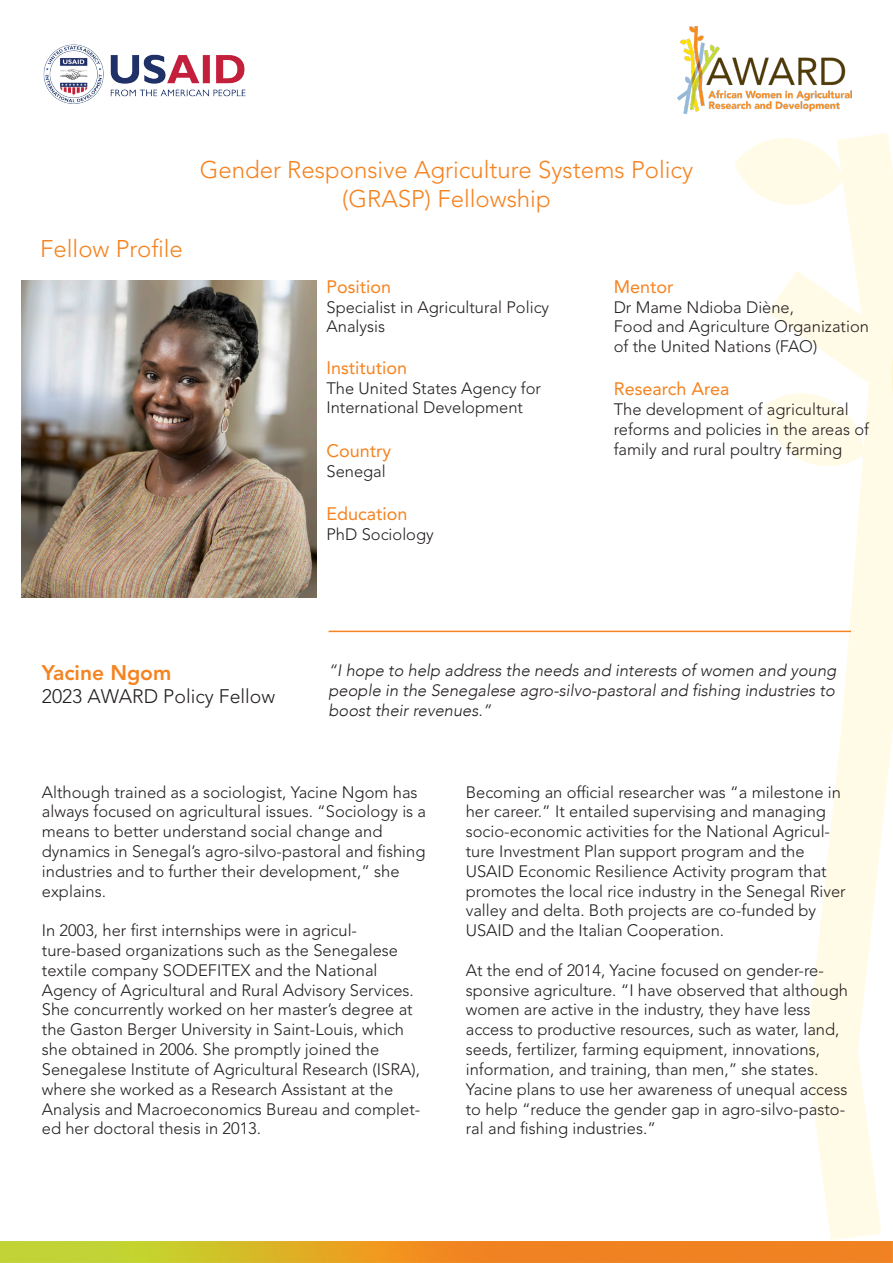
<style>
.page{position:relative;width:893px;height:1263px;background:#fff}
.page>*{position:absolute;margin:0;border:0;box-sizing:border-box;transform-origin:0 0}
.t1{font:300 24px/28.8px "Avenir LT Std";color:#f58320;text-align:center}
.t2{font:800 21px "Avenir LT Std";color:#f58320}
.t3{font:300 19.5px "Avenir LT Std";color:#231f20}
.t4{font:18px "Avenir LT Std";color:#f58320}
.t5{font:300 16.5px/19.8px "Avenir LT Std";color:#231f20}
.t6{font:italic 300 16.5px/19.8px "Avenir";color:#231f20;text-align:justify}
</style>
<div class="page">
<svg style="left:734px;top:133px;width:157px;height:1107px"></svg>
<svg style="left:891px;top:160px;width:2px;height:583px"></svg>
<img style="left:43px;top:44px;width:203px;height:60px">
<img style="left:677px;top:26px;width:174px;height:87px">
<hr style="left:329px;top:631px;width:522px;height:1px;background:#f58320">
<img style="left:0;top:1242px;width:893px;height:21px">
<img style="left:21px;top:280px;width:296px;height:318px">
<h1 class="t1" style="left:40px;top:235px;width:144px">Fellow Profile</h1>
<h1 class="t1" style="left:200px;top:156px;width:495px">Gender Responsive Agriculture Systems Policy (GRASP) Fellowship</h1>
<p class="t4" style="left:326px;top:276px;width:66px">Position</p>
<p class="t5" style="left:326px;top:297px;width:224px">Specialist in Agricultural Policy<br>Analysis</p>
<p class="t4" style="left:326px;top:357px;width:82px">Institution</p>
<p class="t5" style="left:326px;top:378px;width:216px">The United States Agency for<br>International Development</p>
<p class="t4" style="left:326px;top:440px;width:66px">Country</p>
<p class="t5" style="left:326px;top:461px;width:61px">Senegal</p>
<p class="t4" style="left:326px;top:503px;width:83px">Education</p>
<p class="t5" style="left:326px;top:524px;width:109px">PhD Sociology</p>
<p class="t4" style="left:614px;top:276px;width:61px">Mentor</p>
<p class="t5" style="left:614px;top:297px;width:257px">Dr Mame Ndioba Diène,<br>Food and Agriculture Organization of the United Nations (FAO)</p>
<p class="t4" style="left:614px;top:379px;width:117px">Research Area</p>
<p class="t5" style="left:614px;top:400px;width:257px">The development of agricultural reforms and policies in the areas of family and rural poultry farming</p>
<p class="t2" style="left:42px;top:660px;width:131px">Yacine Ngom</p>
<p class="t3" style="left:42px;top:685px;width:235px">2023 AWARD Policy Fellow</p>
<p class="t6" style="left:329px;top:660px;width:509px">“I hope to help address the needs and interests of women and young people in the Senegalese agro-silvo-pastoral and fishing industries to boost their revenues.”</p>
<p class="t5" style="left:42px;top:782px;width:386px">Although trained as a sociologist, Yacine Ngom has always focused on agricultural issues. “Sociology is a means to better understand social change and dynamics in Senegal’s agro-silvo-pastoral and fishing industries and to further their development,” she explains.</p>
<p class="t5" style="left:42px;top:921px;width:380px">In 2003, her first internships were in agricul&shy;ture-based organizations such as the Senegalese textile company SODEFITEX and the National Agency of Agricultural and Rural Advisory Services.<br>She concurrently worked on her master’s degree at the Gaston Berger University in Saint-Louis, which she obtained in 2006. She promptly joined the Senegalese Institute of Agricultural Research (ISRA), where she worked as a Research Assistant at the Analysis and Macroeconomics Bureau and complet&shy;ed her doctoral thesis in 2013.</p>
<p class="t5" style="left:466px;top:782px;width:381px">Becoming an official researcher was “a milestone in her career.” It entailed supervising and managing socio-economic activities for the National Agricul&shy;ture Investment Plan support program and the USAID Economic Resilience Activity program that promotes the local rice industry in the Senegal River valley and delta. Both projects are co-funded by USAID and the Italian Cooperation.</p>
<p class="t5" style="left:466px;top:960px;width:384px">At the end of 2014, Yacine focused on gender-re&shy;sponsive agriculture. “I have observed that although women are active in the industry, they have less access to productive resources, such as water, land, seeds, fertilizer, farming equipment, innovations, information, and training, than men,” she states.<br>Yacine plans to use her awareness of unequal access to help “reduce the gender gap in agro-silvo-pasto&shy;ral and fishing industries.”</p>
</div>
